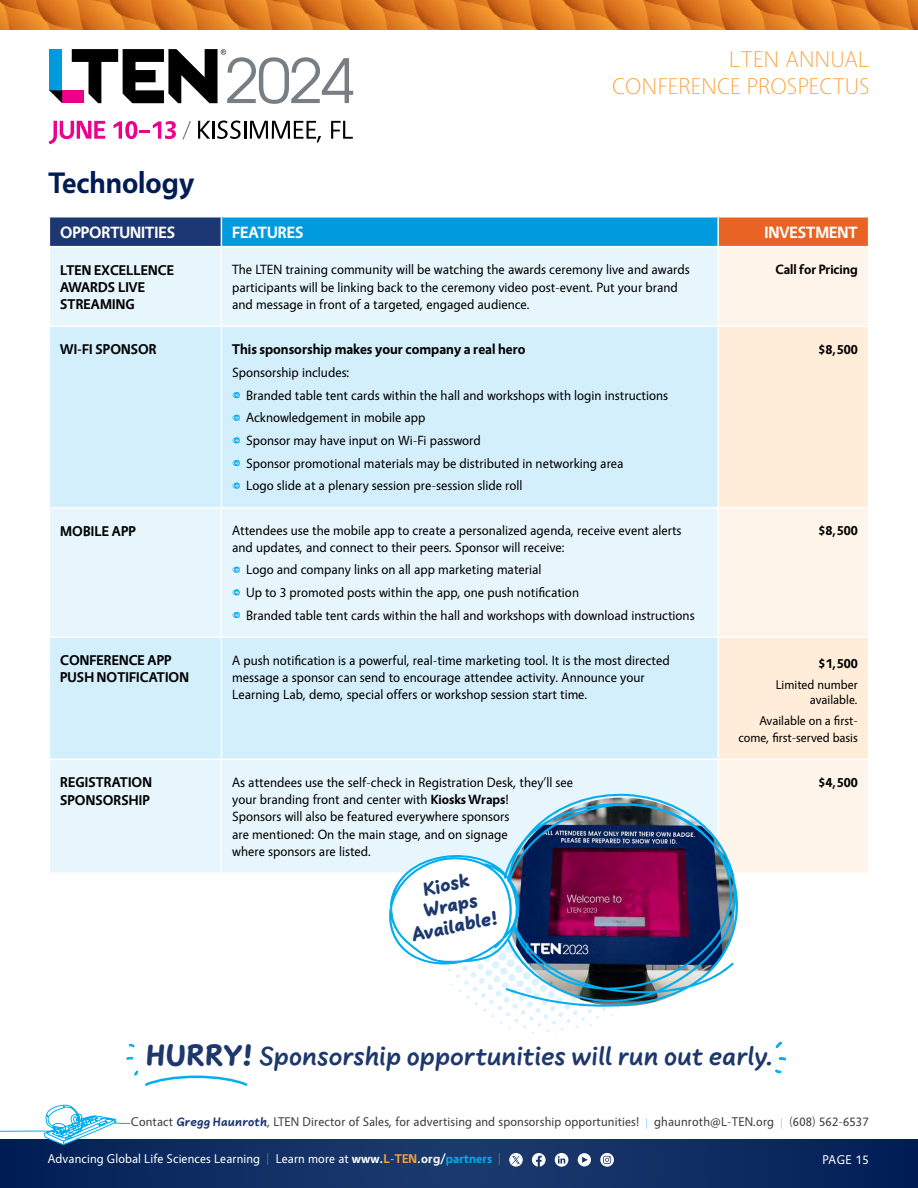
<style>
.page{position:relative;width:918px;height:1188px;background:#fff}
.page>*{position:absolute;margin:0;border:0;box-sizing:border-box;transform-origin:0 0}
.t1{font:700 30px "Vegur";color:#001c54}
.t2{font:700 27px "Uberhand Pro";color:#1c386c}
.t3{font:200 24px/27px "Vegur";letter-spacing:.02em;color:#f99f34;text-align:right}
.t4{font:900 19.5px/21px "Uberhand Pro";color:#1c386c;text-align:center}
.t5{font:700 16.5px "Vegur";color:#fff}
.t6{font:700 14.25px/17.1px "Vegur";letter-spacing:.01em;color:#000}
.t7{font:13.5px/17.2px "Vegur";color:#000}
.t8{font:700 13.5px "Vegur";color:#000}
.t9{font:12.75px "Vegur";letter-spacing:.01em;color:#3a3c3e}
.t10{font:12.75px "Vegur";letter-spacing:.01em;color:#fff}
.t11{font:12.75px/15.3px "Vegur";color:#000;text-align:right}
.s1{font-weight:700}
.s2{font-weight:900;font-size:30px}
.s3{font-family:"Uberhand Pro";font-weight:800;color:#1c3771}
.s4{font-weight:200;font-size:10.5px;color:#00aeef}
.s5{font-weight:200;font-size:12px;color:#aaa9aa}
.s6{font-weight:700;color:#f99f34}
.s7{font-weight:700;color:#00aeef}
</style>
<div class="page">
<svg style="left:0;top:1139px;width:918px;height:49px;background:#0f2c62"></svg>
<svg style="left:578px;top:1153px;width:13px;height:13px"></svg>
<svg style="left:532px;top:1153px;width:14px;height:14px"></svg>
<svg style="left:600px;top:1153px;width:14px;height:14px"></svg>
<svg style="left:555px;top:1153px;width:13px;height:14px"></svg>
<svg style="left:509px;top:1153px;width:14px;height:14px"></svg>
<div style="left:62px;top:90px;width:22px;height:13px;background:#ec008c"></div>
<div style="left:49px;top:49px;width:13px;height:41px;background:#009bdf"></div>
<svg style="left:49px;top:90px;width:13px;height:13px"></svg>
<svg style="left:72px;top:49px;width:281px;height:55px"></svg>
<svg style="left:49px;top:121px;width:56px;height:23px"></svg>
<svg style="left:113px;top:121px;width:63px;height:18px"></svg>
<svg style="left:182px;top:121px;width:9px;height:18px"></svg>
<svg style="left:198px;top:121px;width:123px;height:22px"></svg>
<svg style="left:331px;top:121px;width:22px;height:18px"></svg>
<svg style="left:0;top:1104px;width:130px;height:41px"></svg>
<div style="left:49px;top:217px;width:172px;height:30px;background:#1c3771"></div>
<div style="left:221px;top:217px;width:497px;height:30px;background:#009bdf"></div>
<div style="left:718px;top:217px;width:151px;height:30px;background:#e96424"></div>
<div style="left:50px;top:247px;width:667px;height:79px;background:#e7f6fd"></div>
<div style="left:719px;top:247px;width:149px;height:625px;background:#fff4e9"></div>
<svg style="left:50px;top:327px;width:667px;height:432px;background:#d9f1fc"></svg>
<svg style="left:719px;top:327px;width:149px;height:432px;background:#ffefde"></svg>
<div style="left:50px;top:760px;width:667px;height:112px;background:#e7f6fd"></div>
<hr style="left:221px;top:508px;width:1px;height:128px;background:#fff">
<hr style="left:49px;top:636px;width:172px;height:2px;background:#fff">
<hr style="left:221px;top:636px;width:497px;height:2px;background:#fff">
<hr style="left:221px;top:638px;width:1px;height:121px;background:#fff">
<hr style="left:718px;top:636px;width:151px;height:2px;background:#fff">
<hr style="left:221px;top:760px;width:1px;height:112px;background:#fff">
<hr style="left:221px;top:247px;width:1px;height:79px;background:#fff">
<svg style="left:49px;top:218px;width:1px;height:28px"></svg>
<hr style="left:49px;top:216px;width:172px;height:2px;background:#fff">
<hr style="left:49px;top:246px;width:172px;height:1px;background:#fff">
<hr style="left:221px;top:216px;width:497px;height:2px;background:#fff">
<svg style="left:221px;top:217px;width:1px;height:29px"></svg>
<hr style="left:221px;top:246px;width:497px;height:1px;background:#fff">
<hr style="left:717px;top:217px;width:2px;height:29px;background:#fff">
<hr style="left:718px;top:216px;width:151px;height:2px;background:#fff">
<svg style="left:868px;top:217px;width:1px;height:29px"></svg>
<hr style="left:718px;top:246px;width:151px;height:1px;background:#fff">
<hr style="left:49px;top:507px;width:172px;height:1px;background:#fff">
<hr style="left:221px;top:327px;width:1px;height:180px;background:#fff">
<hr style="left:221px;top:507px;width:497px;height:1px;background:#fff">
<hr style="left:718px;top:326px;width:151px;height:1px;background:#fff">
<hr style="left:718px;top:507px;width:151px;height:1px;background:#fff">
<hr style="left:718px;top:759px;width:151px;height:1px;background:#fff">
<svg style="left:232px;top:392px;width:8px;height:6px"></svg>
<svg style="left:232px;top:414px;width:8px;height:7px"></svg>
<svg style="left:232px;top:437px;width:8px;height:7px"></svg>
<svg style="left:232px;top:460px;width:8px;height:6px"></svg>
<svg style="left:232px;top:482px;width:8px;height:7px"></svg>
<svg style="left:232px;top:566px;width:8px;height:7px"></svg>
<svg style="left:232px;top:589px;width:8px;height:7px"></svg>
<svg style="left:232px;top:612px;width:8px;height:6px"></svg>
<img style="left:0;top:0;width:918px;height:30px">
<img style="left:492px;top:792px;width:251px;height:207px">
<svg style="left:775px;top:1069px;width:7px;height:5px"></svg>
<svg style="left:778px;top:1057px;width:8px;height:4px"></svg>
<svg style="left:775px;top:1041px;width:7px;height:7px"></svg>
<svg style="left:126px;top:1057px;width:8px;height:3px"></svg>
<svg style="left:128px;top:1043px;width:7px;height:5px"></svg>
<svg style="left:134px;top:1070px;width:114px;height:16px"></svg>
<svg style="left:387px;top:809px;width:278px;height:229px"></svg>
<h3 class="t3" style="left:612px;top:47px;width:259px">LTEN ANNUAL<br>CONFERENCE PROSPECTUS</h3>
<h1 class="t1" style="left:49px;top:166px;width:147px">Technology</h1>
<p class="t5" style="left:60px;top:223px;width:117px">OPPORTUNITIES</p>
<p class="t5" style="left:232px;top:223px;width:73px">FEATURES</p>
<p class="t5" style="left:764px;top:223px;width:95px">INVESTMENT</p>
<p class="t6" style="left:60px;top:262px;width:115px">LTEN EXCELLENCE<br>AWARDS LIVE<br>STREAMING</p>
<p class="t7" style="left:232px;top:261px;width:459px">The LTEN training community will be watching the awards ceremony live and awards participants will be linking back to the ceremony video post-event. Put your brand and message in front of a targeted, engaged audience.</p>
<p class="t8" style="left:775px;top:262px;width:84px">Call for Pricing</p>
<p class="t6" style="left:60px;top:341px;width:98px">WI-FI SPONSOR</p>
<p class="t6" style="left:232px;top:341px;width:295px">This sponsorship makes your company a real hero</p>
<p class="t7" style="left:246px;top:361px;width:424px;line-height:22.6px;text-indent:-14px">Sponsorship includes:<br>Branded table tent cards within the hall and workshops with login instructions Acknowledgement in mobile app<br>Sponsor may have input on Wi-Fi password<br>Sponsor promotional materials may be distributed in networking area<br>Logo slide at a plenary session pre-session slide roll</p>
<p class="t8" style="left:818px;top:342px;width:41px">$8,500</p>
<p class="t6" style="left:60px;top:523px;width:77px">MOBILE APP</p>
<p class="t7" style="left:232px;top:523px;width:451px;line-height:16.5px">Attendees use the mobile app to create a personalized agenda, receive event alerts and updates, and connect to their peers. Sponsor will receive:</p>
<p class="t7" style="left:246px;top:559px;width:450px;line-height:22.6px">Logo and company links on all app marketing material<br>Up to 3 promoted posts within the app, one push notification<br>Branded table tent cards within the hall and workshops with download instructions</p>
<p class="t8" style="left:818px;top:523px;width:41px">$8,500</p>
<p class="t6" style="left:60px;top:652px;width:130px">CONFERENCE APP<br>PUSH NOTIFICATION</p>
<p class="t7" style="left:232px;top:652px;width:439px">A push notification is a powerful, real-time marketing tool. It is the most directed message a sponsor can send to encourage attendee activity. Announce your<br>Learning Lab, demo, special offers or workshop session start time.</p>
<p class="t8" style="left:818px;top:656px;width:41px">$1,500</p>
<p class="t11" style="left:776px;top:677px;width:84px">Limited number available.</p>
<p class="t11" style="left:738px;top:712px;width:121px;line-height:17.2px">Available on a first&shy;come, first-served basis</p>
<p class="t6" style="left:60px;top:774px;width:93px">REGISTRATION<br>SPONSORSHIP</p>
<p class="t7" style="left:232px;top:774px;width:343px">As attendees use the self-check in Registration Desk, they’ll see your branding front and center with <span class="s1">Kiosks Wraps</span>!<br>Sponsors will also be featured everywhere sponsors<br>are mentioned: On the main stage, and on signage<br>where sponsors are listed.</p>
<p class="t8" style="left:818px;top:775px;width:41px">$4,500</p>
<h3 class="t4" style="left:401px;top:882px;width:89px;rotate:-12deg">Kiosk<br>Wraps<br>Available!</h3>
<h2 class="t2" style="left:146px;top:1036px;width:629px"><span class="s2">HURRY!</span> Sponsorship opportunities will run out early.</h2>
<p class="t9" style="left:131px;top:1115px;width:739px">Contact <span class="s3">Gregg Haunroth</span>, LTEN Director of Sales, for advertising and sponsorship opportunities! <span class="s4">|</span> ghaunroth@L-TEN.org <span class="s4">|</span> (608) 562-6537</p>
<p class="t10" style="left:48px;top:1152px;width:454px">Advancing Global Life Sciences Learning <span class="s5">|</span> Learn more at <span class="s1">www.</span><span class="s6">L-TEN</span><span class="s1">.org/</span><span class="s7">partners</span> <span class="s5">|</span></p>
<p class="t10" style="left:822px;top:1153px;width:48px">PAGE 15</p>
</div>
